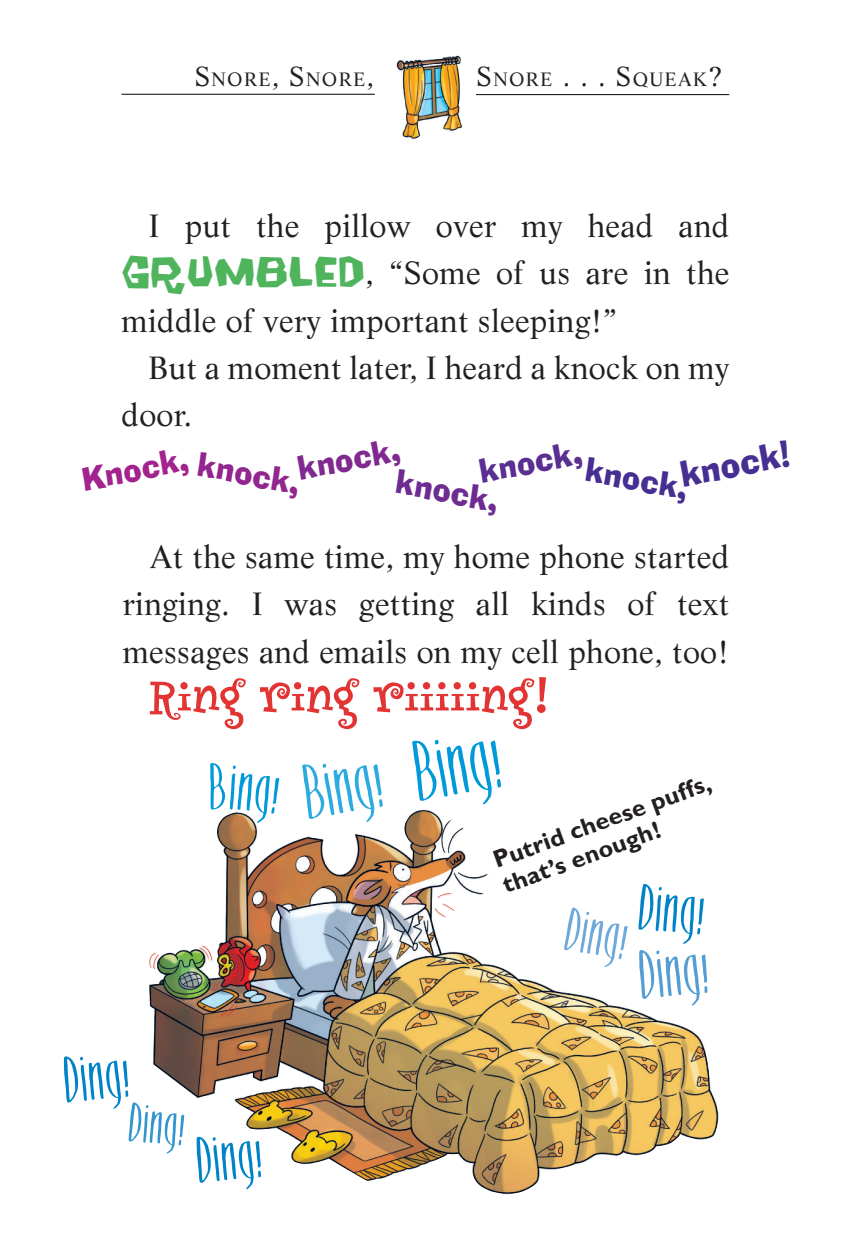
<style>
.page{position:relative;width:851px;height:1236px;background:#fff}
.page>*{position:absolute;margin:0;border:0;box-sizing:border-box;transform-origin:0 0}
.t1{font:87.75px "Smoothie";color:#2babe0;scale:1.1 1}
.t2{font:78.75px "Smoothie";color:#549ed5;scale:1.1 1}
.t3{font:74.25px "Smoothie";color:#0084c7;scale:1.1 1}
.t4{font:69.75px "Smoothie";color:#6ea9da;scale:1.1 1}
.t5{font:67.5px "Circus Dog";letter-spacing:.01em;color:#e13433}
.t6{font:63.23px "Smoothie";color:#3295d0;scale:1.1 1}
.t7{font:34.65px "Ad Lib BT";color:#462e92;scale:.91 1}
.t8{font:32.18px "Ad Lib BT";color:#a2238e;scale:.91 1}
.t9{font:32.18px "Ad Lib BT";color:#91268f;scale:.91 1}
.t10{font:32.18px "Ad Lib BT";color:#802990;scale:.91 1}
.t11{font:32.18px "Ad Lib BT";color:#6e2b91;scale:.91 1}
.t12{font:32.18px "Ad Lib BT";color:#5b2e91;scale:.91 1}
.t13{font:32.18px "Ad Lib BT";color:#462e92;scale:.91 1}
.t14{font:31.5px/47.2px "Life LT Std";letter-spacing:.01em;color:#231f20;text-align:justify}
.t15{font:700 24.75px/27px "Gill Sans CE";color:#231f20}
.t16{font:18.9px "Life LT Std";letter-spacing:.07em;color:#231f20}
.s1{font-size:27px}
.s2{font-family:"Coffeehouse";font-size:40.5px;color:#50b45d}
.s3{font-size:96.75px;color:#0099d9}
</style>
<div class="page">
<img style="left:396px;top:55px;width:66px;height:84px">
<img style="left:149px;top:809px;width:570px;height:385px">
<hr style="left:121px;top:94px;width:254px;height:1px;background:#231f20">
<hr style="left:476px;top:94px;width:253px;height:1px;background:#231f20">
<svg style="left:209px;top:809px;width:70px;height:14px"></svg>
<p class="t16" style="left:195px;top:72px;width:181px"><span class="s1">S</span>nore<span class="s1">, S</span>nore<span class="s1">,</span></p>
<p class="t16" style="left:476px;top:72px;width:247px"><span class="s1">S</span>nore <span class="s1">. . . S</span>queak<span class="s1">?</span></p>
<p class="t14" style="left:122px;top:205px;width:609px;text-indent:27px">I put the pillow over my head and <span class="s2">GRUMBLED</span>, “Some of us are in the middle of very important sleeping!”</p>
<p class="t14" style="left:122px;top:347px;width:609px;text-indent:27px">But a moment later, I heard a knock on my door.</p>
<p class="t10" style="left:295px;top:456px;width:116px;rotate:-11deg">knock,</p>
<p class="t7" style="left:677px;top:461px;width:124px;rotate:-11deg">knock!</p>
<p class="t12" style="left:476px;top:459px;width:116px;rotate:-11deg">knock,</p>
<p class="t8" style="left:79px;top:467px;width:120px;rotate:-11deg">Knock,</p>
<p class="t9" style="left:200px;top:451px;width:116px;rotate:11deg">knock,</p>
<p class="t13" style="left:588px;top:456px;width:116px;rotate:11deg">knock,</p>
<p class="t11" style="left:399px;top:468px;width:116px;rotate:11deg">knock,</p>
<p class="t14" style="left:123px;top:536px;width:608px;text-indent:27px">At the same time, my home phone started ringing. I was getting all kinds of text messages and emails on my cell phone, too!</p>
<h3 class="t5" style="left:150px;top:647px;width:400px">Ring ring riiiiing!</h3>
<h3 class="t3" style="left:63px;top:1057px;width:62px;rotate:-5deg">Ding!</h3>
<h3 class="t6" style="left:132px;top:1102px;width:53px;rotate:5deg">Ding!</h3>
<h3 class="t3" style="left:195px;top:1137px;width:62px;rotate:-5deg">Ding!</h3>
<h1 class="t1" style="left:301px;top:766px;width:185px;rotate:-9deg">Bing! <span class="s3">Bing!</span></h1>
<p class="t15" style="left:490px;top:850px;width:232px;rotate:-20deg">Putrid cheese puffs, that’s enough!</p>
<h3 class="t3" style="left:642px;top:884px;width:62px;rotate:5deg">Ding!</h3>
<h2 class="t2" style="left:638px;top:950px;width:66px;rotate:-5deg">Ding!</h2>
<h3 class="t4" style="left:571px;top:907px;width:59px;rotate:10deg">Ding!</h3>
</div>
